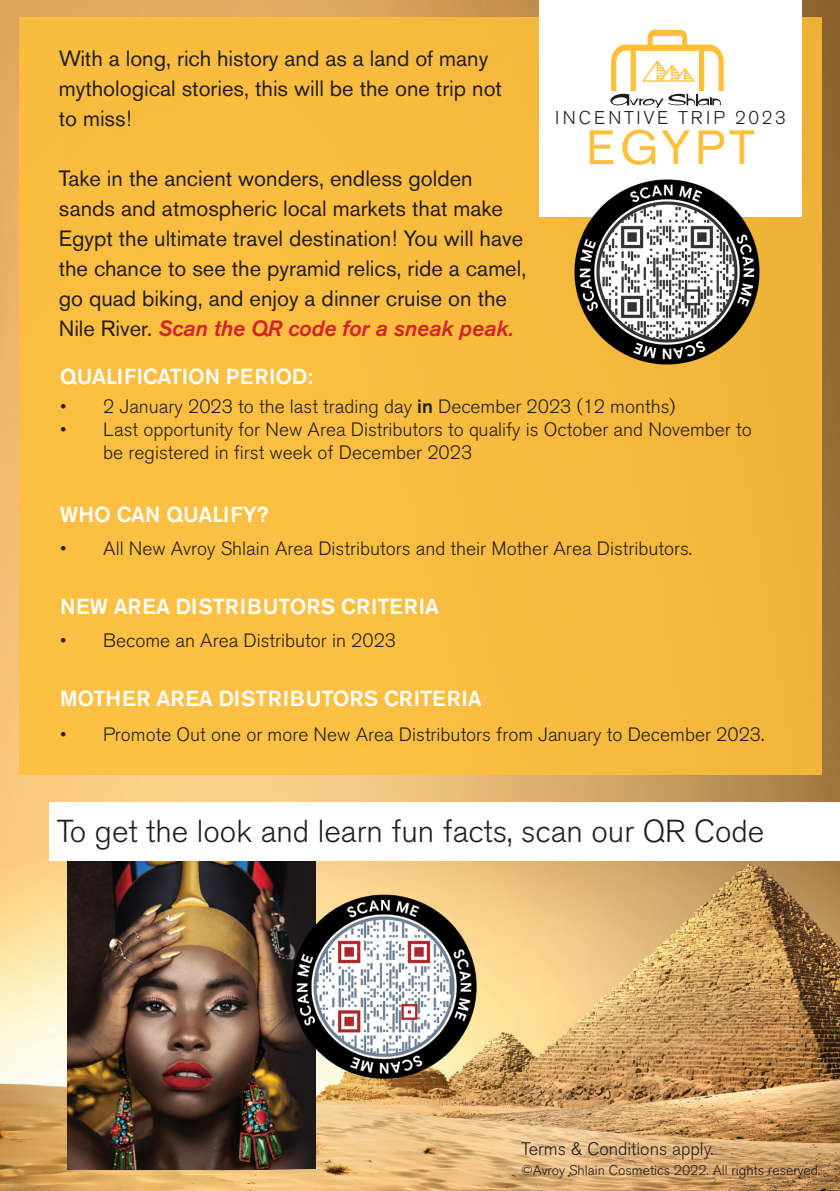
<style>
.page{position:relative;width:840px;height:1191px;background:#fff}
.page>*{position:absolute;margin:0;border:0;box-sizing:border-box;transform-origin:0 0}
.t1{font:47.6px "Akzidenz Grotesk BE";letter-spacing:.09em;color:#febf37}
.t2{font:300 31.6px "Akzidenz Grotesk BE";color:#231f20}
.t3{font:22px/30px "Akzidenz Grotesk BE";color:#231f20}
.t4{font:500 21.6px "Akzidenz Grotesk BE";color:#fff}
.t5{font:300 19.2px/23px "Akzidenz Grotesk BE";color:#231f20}
.t6{font:300 18.4px "Akzidenz Grotesk BE";letter-spacing:.14em;color:#231f20}
.t7{font:300 18px "Akzidenz Grotesk BE";color:#231f20}
.t8{font:300 14px "Akzidenz Grotesk BE";color:#231f20}
.s1{font-weight:500;font-style:italic;color:#d1232a}
.s2{font-weight:500}
</style>
<div class="page">
<img style="left:0;top:0;width:839px;height:1191px">
<div style="left:19px;top:18px;width:801px;height:757px;background:#febf39"></div>
<img style="left:67px;top:860px;width:248px;height:309px">
<div style="left:50px;top:802px;width:789px;height:58px;background:#fff"></div>
<div style="left:538px;top:0;width:263px;height:216px;background:#fff"></div>
<svg style="left:610px;top:30px;width:113px;height:78px"></svg>
<img style="left:567px;top:179px;width:199px;height:192px">
<img style="left:285px;top:887px;width:198px;height:198px">
<p class="t3" style="left:59px;top:44px;width:444px">With a long, rich history and as a land of many mythological stories, this will be the one trip not</p>
<p class="t3" style="left:59px;top:104px;width:74px">to miss!</p>
<p class="t3" style="left:59px;top:164px;width:469px">Take in the ancient wonders, endless golden sands and atmospheric local markets that make Egypt the ultimate travel destination! You will have the chance to see the pyramid relics, ride a camel, go quad biking, and enjoy a dinner cruise on the Nile River. <span class="s1">Scan the QR code for a sneak peak.</span></p>
<p class="t6" style="left:555px;top:107px;width:232px">INCENTIVE TRIP 2023</p>
<p class="t1" style="left:586px;top:119px;width:170px">EGYPT</p>
<p class="t4" style="left:60px;top:363px;width:254px">QUALIFICATION PERIOD:</p>
<p class="t5" style="left:60px;top:395px;width:616px">• 2 January 2023 to the last trading day <span class="s2">in</span> December 2023 (12 months)</p>
<p class="t5" style="left:103px;top:418px;width:649px;text-indent:-43px">• Last opportunity for New Area Distributors to qualify is October and November to be registered in first week of December 2023</p>
<p class="t4" style="left:60px;top:501px;width:210px">WHO CAN QUALIFY?</p>
<p class="t5" style="left:60px;top:537px;width:633px">• All New Avroy Shlain Area Distributors and their Mother Area Distributors.</p>
<p class="t4" style="left:60px;top:593px;width:380px">NEW AREA DISTRIBUTORS CRITERIA</p>
<p class="t5" style="left:60px;top:629px;width:337px">• Become an Area Distributor in 2023</p>
<p class="t4" style="left:60px;top:685px;width:423px">MOTHER AREA DISTRIBUTORS CRITERIA</p>
<p class="t5" style="left:60px;top:723px;width:705px">• Promote Out one or more New Area Distributors from January to December 2023.</p>
<p class="t2" style="left:57px;top:813px;width:708px">To get the look and learn fun facts, scan our QR Code</p>
<p class="t7" style="left:521px;top:1139px;width:194px">Terms &amp; Conditions apply.</p>
<p class="t8" style="left:521px;top:1162px;width:301px">©Avroy Shlain Cosmetics 2022. All rights reserved.</p>
</div>
